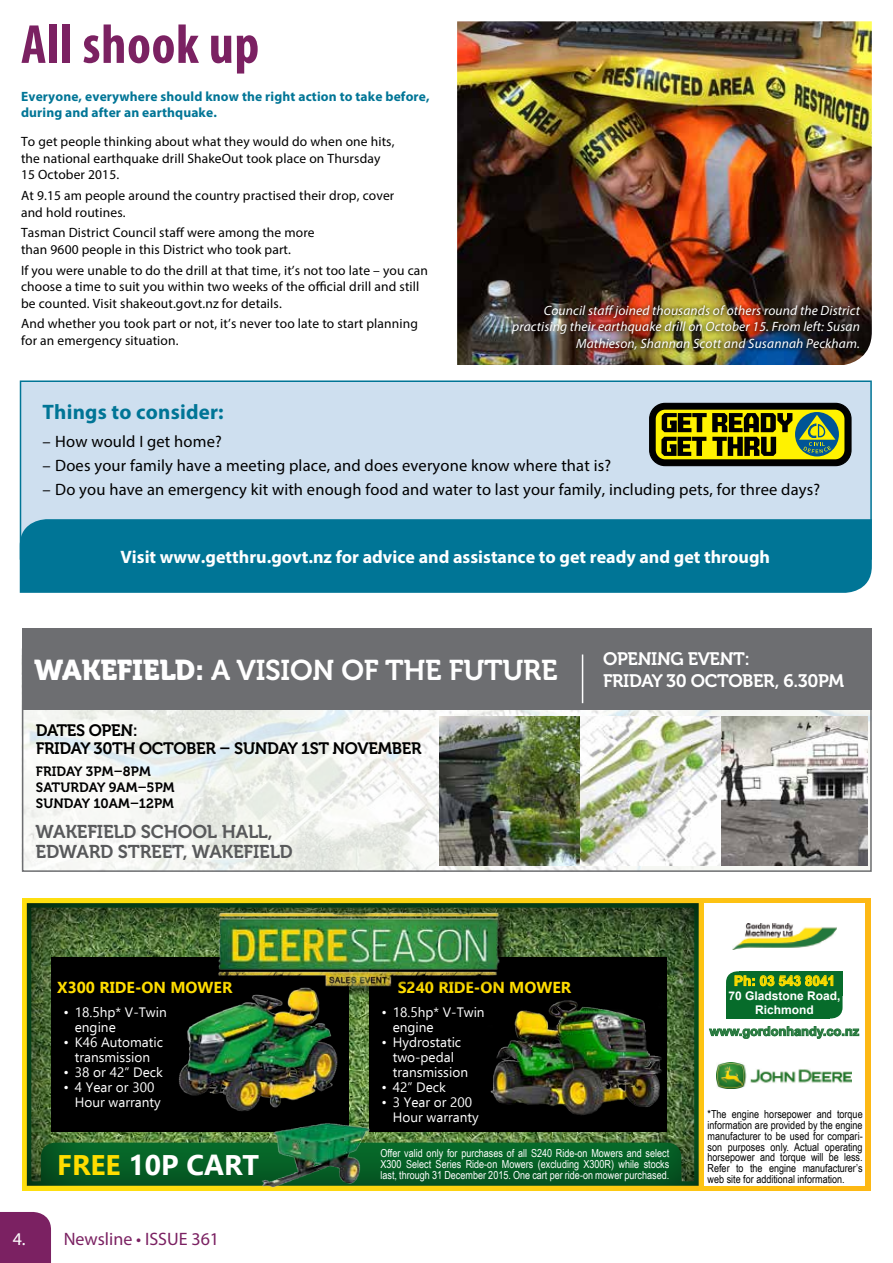
<style>
.page{position:relative;width:893px;height:1263px;background:#fff}
.page>*{position:absolute;margin:0;border:0;box-sizing:border-box;transform-origin:0 0}
.t1{font:700 condensed 55.5px "Myriad Pro";letter-spacing:.01em;color:#7b2162}
.t2{font:28.5px "Museo 700";letter-spacing:-.01em;color:#fff}
.t3{font:700 28.35px "Ebrima";color:#fff}
.t4{font:700 21px "Myriad Pro";letter-spacing:.01em;color:#007596}
.t5{font:18.45px/20.1px "Museo 700";letter-spacing:-.01em;color:#58595b}
.t6{font:700 18px "Myriad Pro";color:#fff}
.t7{font:18px/21.6px "Museo 700";letter-spacing:-.02em;color:#fff}
.t8{font:18px "Myriad Pro";color:#7b2162}
.t9{font:16.5px "Myriad Pro";letter-spacing:.01em;color:#000}
.t10{font:16.5px/18px "Museo 700";letter-spacing:-.02em;color:#000}
.t11{font:700 15.9px "Ebrima";color:#fd0}
.t12{font:700 13.8px "Arial";color:#fd0}
.t13{font:13.65px/15px "Ebrima";color:#fff}
.t14{font:13.5px/16.5px "Myriad Pro";letter-spacing:.01em;color:#000}
.t15{font:italic 13.5px/16.5px "Myriad Pro";letter-spacing:.01em;color:#fff;text-align:right}
.t16{font:700 13.5px/16.5px "Myriad Pro";letter-spacing:.01em;color:#007596}
.t17{font:13.5px/16.2px "Museo 700";letter-spacing:.01em;color:#000}
.t18{font:700 12.75px "Arial";color:#24773b}
.t19{font:700 12px/14.4px "Arial";color:#fff;text-align:center}
.t20{font:10.95px/10.8px "Arial Narrow";color:#000;text-align:justify}
.t21{font:10.95px/10.8px "Arial Narrow";color:#fff;text-align:justify}
.s1{font-family:"Museo 900"}
.s2{color:#fd0}
.s3{color:#fff}
</style>
<div class="page">
<div style="left:0;top:1212px;width:51px;height:51px;background:#7b2162"></div>
<div style="left:21px;top:381px;width:850px;height:178px;background:#cedfef"></div>
<div style="left:20px;top:380px;width:852px;height:180px;border:2px solid #007596"></div>
<svg style="left:22px;top:898px;width:849px;height:293px;background:#fdcb18"></svg>
<div style="left:704px;top:903px;width:160px;height:283px;background:#fff"></div>
<svg style="left:709px;top:1026px;width:150px;height:12px"></svg>
<div style="left:726px;top:971px;width:116px;height:47px;background:#076c2b;border-radius:11px"></div>
<svg style="left:735px;top:975px;width:98px;height:11px"></svg>
<img style="left:732px;top:924px;width:104px;height:26px">
<img style="left:717px;top:1062px;width:135px;height:27px">
<div style="left:26px;top:900px;width:674px;height:287px;background:#000;opacity:.75"></div>
<div style="left:51px;top:958px;width:298px;height:174px;background:#000"></div>
<div style="left:369px;top:958px;width:298px;height:174px;background:#000"></div>
<div style="left:220px;top:915px;width:290px;height:82px;background:#000;opacity:.75"></div>
<img style="left:211px;top:909px;width:293px;height:81px">
<img style="left:482px;top:985px;width:192px;height:139px">
<img style="left:179px;top:985px;width:171px;height:130px">
<img style="left:258px;top:1115px;width:115px;height:76px">
<div style="left:20px;top:519px;width:852px;height:74px;background:#007596"></div>
<img style="left:457px;top:21px;width:415px;height:344px">
<img style="left:507px;top:301px;width:357px;height:53px">
<img style="left:21px;top:656px;width:848px;height:216px">
<div style="left:22px;top:629px;width:850px;height:81px;background:#6d6e71"></div>
<img style="left:440px;top:716px;width:140px;height:149px">
<img style="left:580px;top:716px;width:141px;height:149px">
<img style="left:721px;top:716px;width:146px;height:149px">
<div style="left:22px;top:648px;width:850px;height:224px;border:2px solid #6d6e71"></div>
<hr style="left:582px;top:654px;width:1px;height:49px;background:#fff">
<svg style="left:649px;top:402px;width:203px;height:65px;background:#6c6f17"></svg>
<h1 class="t1" style="left:21px;top:10px;width:240px">All shook up</h1>
<p class="t16" style="left:21px;top:87px;width:410px">Everyone, everywhere should know the right action to take before, during and after an earthquake.</p>
<p class="t14" style="left:21px;top:133px;width:375px">To get people thinking about what they would do when one hits, the national earthquake drill ShakeOut took place on Thursday<br>15 October 2015.</p>
<p class="t14" style="left:21px;top:187px;width:375px">At 9.15 am people around the country practised their drop, cover and hold routines.</p>
<p class="t14" style="left:21px;top:224px;width:295px">Tasman District Council staff were among the more than 9600 people in this District who took part.</p>
<p class="t14" style="left:21px;top:262px;width:409px">If you were unable to do the drill at that time, it’s not too late – you can choose a time to suit you within two weeks of the official drill and still be counted. Visit shakeout.govt.nz for details.</p>
<p class="t14" style="left:21px;top:315px;width:398px">And whether you took part or not, it’s never too late to start planning for an emergency situation.</p>
<p class="t15" style="left:512px;top:302px;width:349px">Council staff joined thousands of others round the District practising their earthquake drill on October 15. From left: Susan<br>Mathieson, Shannan Scott and Susannah Peckham.</p>
<h3 class="t4" style="left:43px;top:398px;width:183px">Things to consider:</h3>
<p class="t9" style="left:43px;top:431px;width:181px">– How would I get home?</p>
<p class="t9" style="left:43px;top:455px;width:570px">– Does your family have a meeting place, and does everyone know where that is?</p>
<p class="t9" style="left:43px;top:479px;width:779px">– Do you have an emergency kit with enough food and water to last your family, including pets, for three days?</p>
<h3 class="t6" style="left:121px;top:545px;width:651px">Visit www.getthru.govt.nz for advice and assistance to get ready and get through</h3>
<h2 class="t2" style="left:34px;top:654px;width:525px"><span class="s1">WAKEFIELD:</span> A VISION OF THE FUTURE</h2>
<h3 class="t7" style="left:603px;top:649px;width:243px">OPENING EVENT:<br>FRIDAY 30 OCTOBER, 6.30PM</h3>
<p class="t10" style="left:36px;top:721px;width:387px">DATES OPEN:<br>FRIDAY 30TH OCTOBER – SUNDAY 1ST NOVEMBER</p>
<p class="t17" style="left:36px;top:763px;width:140px">FRIDAY 3PM–8PM<br>SATURDAY 9AM–5PM<br>SUNDAY 10AM–12PM</p>
<h3 class="t5" style="left:36px;top:821px;width:259px">WAKEFIELD SCHOOL HALL,<br>EDWARD STREET, WAKEFIELD</h3>
<p class="t11" style="left:57px;top:975px;width:177px">X300 RIDE-ON MOWER</p>
<p class="t11" style="left:398px;top:975px;width:175px">S240 RIDE-ON MOWER</p>
<p class="t13" style="left:75px;top:1005px;width:93px;text-indent:-11px">• 18.5hp* V-Twin engine</p>
<p class="t13" style="left:64px;top:1035px;width:101px;text-align:center">• K46 Automatic transmission</p>
<p class="t13" style="left:64px;top:1064px;width:101px">• 38 or 42” Deck</p>
<p class="t13" style="left:75px;top:1079px;width:87px;text-indent:-11px">• 4 Year or 300<br>Hour warranty</p>
<p class="t13" style="left:393px;top:1005px;width:93px;text-indent:-11px">• 18.5hp* V-Twin engine</p>
<p class="t13" style="left:393px;top:1035px;width:77px;text-indent:-11px">• Hydrostatic two-pedal transmission</p>
<p class="t13" style="left:381px;top:1079px;width:66px">• 42” Deck</p>
<p class="t13" style="left:393px;top:1094px;width:87px;text-indent:-11px">• 3 Year or 200<br>Hour warranty</p>
<h3 class="t3" style="left:57px;top:1143px;width:203px"><span class="s2">FREE</span> 10P CART</h3>
<p class="t21" style="left:380px;top:1148px;width:290px">Offer valid only for purchases of all S240 Ride-on Mowers and select X300 Select Series Ride-on Mowers (excluding X300R) while stocks last, through 31 December 2015. One cart per ride-on mower purchased.</p>
<h3 class="t8" style="left:13px;top:1227px;width:208px"><span class="s3">4.</span> Newsline • ISSUE 361</h3>
<p class="t12" style="left:734px;top:971px;width:103px">Ph: 03 543 8041</p>
<p class="t19" style="left:728px;top:989px;width:114px">70 Gladstone Road,<br>Richmond</p>
<p class="t18" style="left:709px;top:1022px;width:151px">www.gordonhandy.co.nz</p>
<p class="t20" style="left:708px;top:1108px;width:157px">*The engine horsepower and torque information are provided by the engine manufacturer to be used for compari&shy;son purposes only. Actual operating horsepower and torque will be less.<br>Refer to the engine manufacturer’s web site for additional information.</p>
</div>
